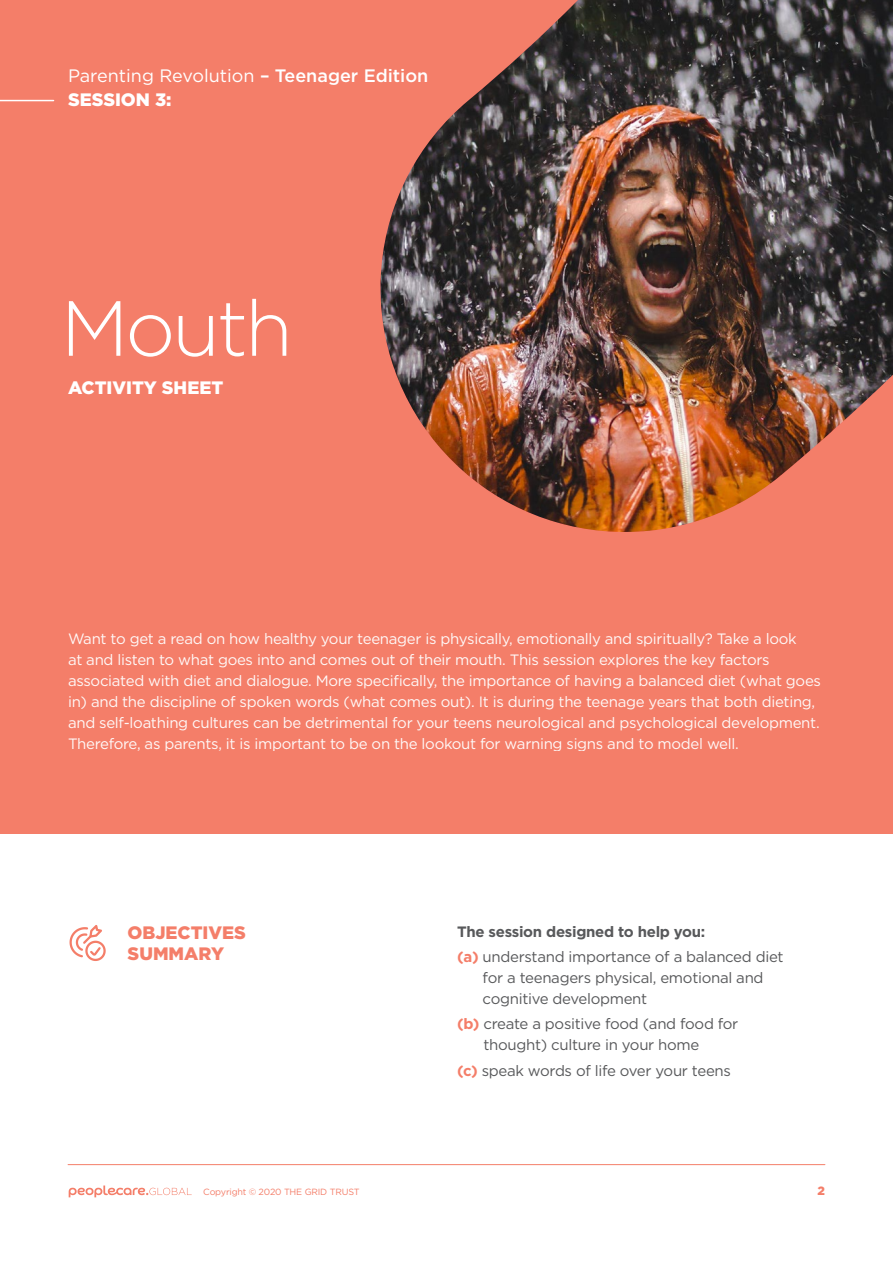
<style>
.page{position:relative;width:893px;height:1263px;background:#fff}
.page>*{position:absolute;margin:0;border:0;box-sizing:border-box;transform-origin:0 0}
.t1{font:300 78px "Gotham";letter-spacing:-.04em;color:#fff}
.t2{font:18px/24px "Gotham";color:#fff}
.t3{font:900 18px/21px "Gotham";color:#f47e69}
.t4{font:900 18px "Gotham";color:#fff}
.t5{font:15px/21px "Gotham";letter-spacing:-.02em;color:#fff}
.t6{font:15px/21px "Gotham";letter-spacing:-.02em;color:#58595b}
.t7{font:900 12px "Gotham";color:#f47e69}
.t8{font:9px "Gotham";letter-spacing:-.02em;color:#f47e69}
.s1{font-weight:500}
.s2{font-weight:900}
.s3{font-weight:700}
.s4{font-weight:700;color:#f47e69}
</style>
<div class="page">
<div style="left:0;top:0;width:893px;height:833px;background:#f47e69"></div>
<img style="left:380px;top:0;width:513px;height:532px">
<hr style="left:0;top:100px;width:54px;height:1px;background:#fff">
<svg style="left:70px;top:925px;width:36px;height:36px"></svg>
<hr style="left:68px;top:1164px;width:757px;height:1px;background:#f47e69">
<svg style="left:69px;top:1185px;width:123px;height:12px"></svg>
<p class="t2" style="left:68px;top:64px;width:362px">Parenting Revolution <span class="s1">– Teenager Edition<br></span><span class="s2">SESSION 3:</span></p>
<h1 class="t1" style="left:61px;top:279px;width:233px">Mouth</h1>
<p class="t4" style="left:68px;top:375px;width:157px">ACTIVITY SHEET</p>
<p class="t5" style="left:68px;top:627px;width:754px">Want to get a read on how healthy your teenager is physically, emotionally and spiritually? Take a look<br>at and listen to what goes into and comes out of their mouth. This session explores the key factors associated with diet and dialogue. More specifically, the importance of having a balanced diet (what goes in) and the discipline of spoken words (what comes out). It is during the teenage years that both dieting, and self-loathing cultures can be detrimental for your teens neurological and psychological development.<br>Therefore, as parents, it is important to be on the lookout for warning signs and to model well.</p>
<p class="t3" style="left:128px;top:922px;width:120px">OBJECTIVES<br>SUMMARY</p>
<p class="t6" style="left:457px;top:919px;width:328px;line-height:25.2px"><span class="s3">The session designed to help you:<br></span><span class="s4">(a)</span> understand importance of a balanced diet</p>
<p class="t6" style="left:483px;top:967px;width:282px">for a teenagers physical, emotional and cognitive development</p>
<p class="t6" style="left:483px;top:1013px;width:256px;text-indent:-26px"><span class="s4">(b)</span> create a positive food (and food for thought) culture in your home</p>
<p class="t6" style="left:457px;top:1059px;width:275px"><span class="s4">(c)</span> speak words of life over your teens</p>
<p class="t8" style="left:203px;top:1186px;width:158px">Copyright © 2020 THE GRID TRUST</p>
<p class="t7" style="left:817px;top:1182px;width:9px">2</p>
</div>
